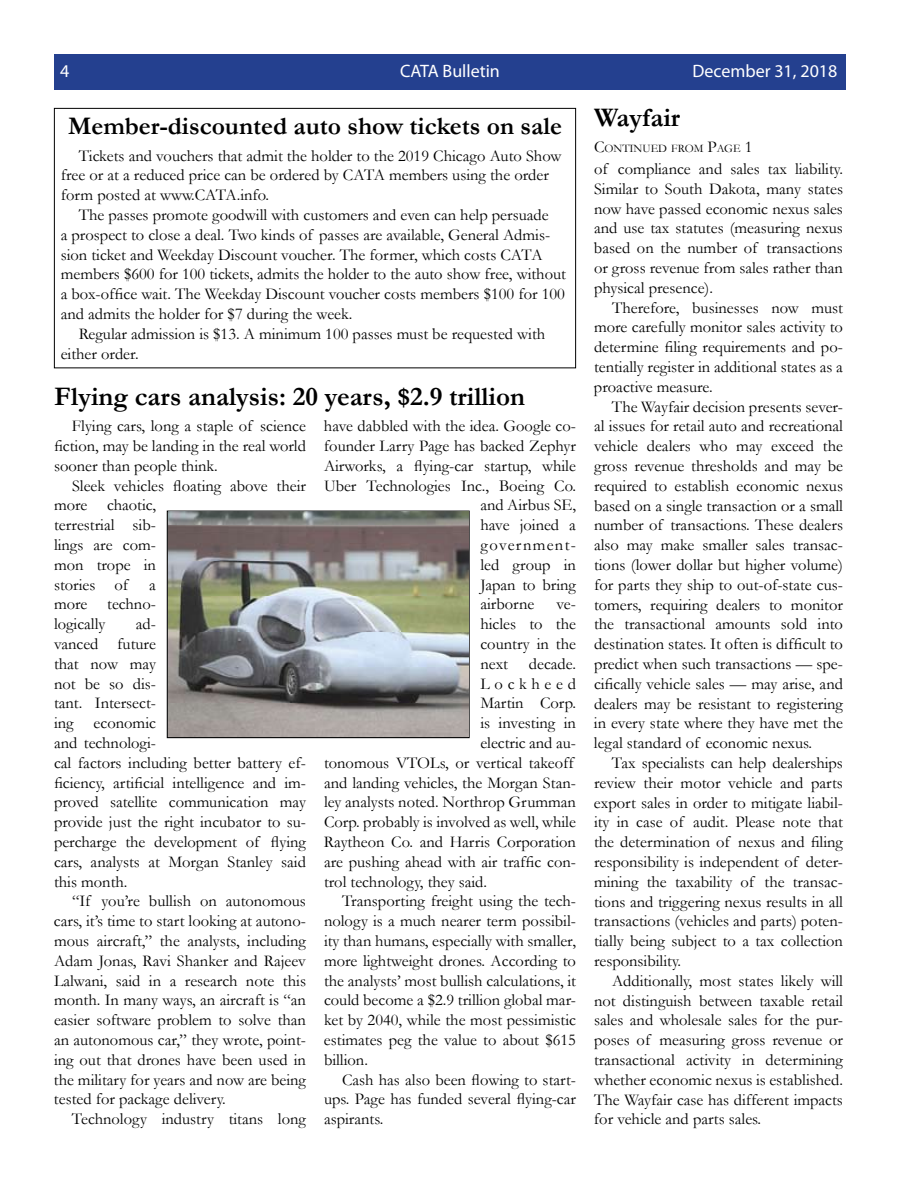
<style>
.page{position:relative;width:918px;height:1188px;background:#fff}
.page>*{position:absolute;margin:0;border:0;box-sizing:border-box;transform-origin:0 0}
.t1{font:700 27px "Garamond";color:#000}
.t2{font:700 25.5px "Garamond";color:#000}
.t3{font:18px "Myriad Pro";color:#fff}
.t4{font:16.5px/19.8px "Garamond";color:#000;text-align:justify}
.t5{font:16.5px "Garamond";letter-spacing:.08em;color:#000}
.t6{font:16.5px "Garamond";letter-spacing:.285em;color:#000}
.t7{font:11.55px "Garamond";color:#000}
.s1{font-size:16.5px}
</style>
<div class="page">
<div style="left:54px;top:108px;width:522px;height:260px;border:1px solid #000"></div>
<div style="left:54px;top:54px;width:792px;height:36px;background:#24408f"></div>
<img style="left:168px;top:512px;width:300px;height:225px">
<p class="t3" style="left:60px;top:59px;width:11px">4</p>
<p class="t3" style="left:400px;top:59px;width:101px">CATA Bulletin</p>
<p class="t3" style="left:692px;top:59px;width:146px">December 31, 2018</p>
<h2 class="t2" style="left:68px;top:108px;width:495px">Member-discounted auto show tickets on sale</h2>
<p class="t7" style="left:594px;top:140px;width:160px"><span class="s1">C</span>ontinued from <span class="s1">P</span>age <span class="s1">1</span></p>
<h1 class="t1" style="left:594px;top:99px;width:88px">Wayfair</h1>
<p class="t4" style="left:61px;top:145px;width:502px;text-align:left;text-indent:18px">Tickets and vouchers that admit the holder to the 2019 Chicago Auto Show free or at a reduced price can be ordered by CATA members using the order form posted at www.CATA.info.</p>
<p class="t4" style="left:61px;top:204px;width:507px;text-align:left;text-indent:18px">The passes promote goodwill with customers and even can help persuade<br>a prospect to close a deal. Two kinds of passes are available, General Admis&shy;sion ticket and Weekday Discount voucher. The former, which costs CATA members $600 for 100 tickets, admits the holder to the auto show free, without a box-office wait. The Weekday Discount voucher costs members $100 for 100 and admits the holder for $7 during the week.</p>
<p class="t4" style="left:61px;top:323px;width:486px;text-indent:18px">Regular admission is $13. A minimum 100 passes must be requested with either order.</p>
<h1 class="t1" style="left:54px;top:378px;width:473px">Flying cars analysis: 20 years, $2.9 trillion</h1>
<p class="t4" style="left:594px;top:158px;width:251px">of compliance and sales tax liability.<br>Similar to South Dakota, many states now have passed economic nexus sales and use tax statutes (measuring nexus based on the number of transactions or gross revenue from sales rather than physical presence).</p>
<p class="t4" style="left:594px;top:297px;width:251px;text-indent:18px">Therefore, businesses now must more carefully monitor sales activity to determine filing requirements and po&shy;tentially register in additional states as a proactive measure.</p>
<p class="t4" style="left:594px;top:396px;width:251px;text-indent:18px">The Wayfair decision presents sever&shy;al issues for retail auto and recreational vehicle dealers who may exceed the gross revenue thresholds and may be required to establish economic nexus based on a single transaction or a small number of transactions. These dealers also may make smaller sales transac&shy;tions (lower dollar but higher volume) for parts they ship to out-of-state cus&shy;tomers, requiring dealers to monitor the transactional amounts sold into destination states. It often is difficult to predict when such transactions — spe&shy;cifically vehicle sales — may arise, and dealers may be resistant to registering in every state where they have met the legal standard of economic nexus.</p>
<p class="t4" style="left:594px;top:752px;width:251px;text-indent:18px">Tax specialists can help dealerships review their motor vehicle and parts export sales in order to mitigate liabil&shy;ity in case of audit. Please note that the determination of nexus and filing responsibility is independent of deter&shy;mining the taxability of the transac&shy;tions and triggering nexus results in all transactions (vehicles and parts) poten&shy;tially being subject to a tax collection responsibility.</p>
<p class="t4" style="left:594px;top:970px;width:251px;text-indent:18px">Additionally, most states likely will not distinguish between taxable retail sales and wholesale sales for the pur&shy;poses of measuring gross revenue or transactional activity in determining whether economic nexus is established.<br>The Wayfair case has different impacts for vehicle and parts sales.</p>
<p class="t4" style="left:324px;top:416px;width:254px">have dabbled with the idea. Google co-</p>
<p class="t4" style="left:324px;top:435px;width:254px">founder Larry Page has backed Zephyr</p>
<p class="t4" style="left:324px;top:455px;width:253px">Airworks, a flying-car startup, while</p>
<p class="t4" style="left:324px;top:475px;width:254px">Uber Technologies Inc., Boeing Co.</p>
<p class="t4" style="left:480px;top:495px;width:97px">and Airbus SE,</p>
<p class="t4" style="left:480px;top:515px;width:97px">have joined a</p>
<p class="t5" style="left:480px;top:534px;width:97px">government-</p>
<p class="t4" style="left:480px;top:554px;width:97px">led group in</p>
<p class="t4" style="left:480px;top:574px;width:97px">Japan to bring</p>
<p class="t4" style="left:480px;top:594px;width:55px">airborne</p>
<p class="t4" style="left:54px;top:416px;width:254px;text-indent:18px">Flying cars, long a staple of science fiction, may be landing in the real world sooner than people think.</p>
<p class="t4" style="left:54px;top:475px;width:254px;text-align:left;text-indent:18px">Sleek vehicles floating above their more chaotic,<br>terrestrial sib-<br>lings are com-<br>mon trope in<br>stories of</p>
<p class="t4" style="left:54px;top:574px;width:104px;text-indent:95px">a more techno&shy;logically</p>
<p class="t4" style="left:480px;top:594px;width:97px;text-indent:76px">ve&shy;hicles to the country in the next</p>
<p class="t4" style="left:54px;top:614px;width:254px;text-align:left;text-indent:82px">ad-<br>vanced future<br>that now may<br>not be so dis-<br>tant. Intersect-<br>ing economic<br>and technologi-<br>cal factors including better battery ef&shy;ficiency, artificial intelligence and im&shy;proved satellite communication may provide just the right incubator to su&shy;percharge the development of flying cars, analysts at Morgan Stanley said this month.</p>
<p class="t4" style="left:54px;top:891px;width:254px;text-indent:18px">“If you’re bullish on autonomous cars, it’s time to start looking at autono&shy;mous aircraft,” the analysts, including Adam Jonas, Ravi Shanker and Rajeev Lalwani, said in a research note this month. In many ways, an aircraft is “an easier software problem to solve than an autonomous car,” they wrote, point&shy;ing out that drones have been used in the military for years and now are being tested for package delivery.</p>
<p class="t4" style="left:72px;top:1109px;width:236px">Technology industry titans long</p>
<p class="t4" style="left:529px;top:653px;width:49px">decade.</p>
<p class="t6" style="left:480px;top:672px;width:97px">Lockheed</p>
<p class="t4" style="left:480px;top:693px;width:97px">Martin Corp.</p>
<p class="t4" style="left:480px;top:713px;width:97px">is investing in</p>
<p class="t4" style="left:480px;top:732px;width:97px">electric and au-</p>
<p class="t4" style="left:324px;top:752px;width:251px">tonomous VTOLs, or vertical takeoff</p>
<p class="t4" style="left:324px;top:772px;width:254px">and landing vehicles, the Morgan Stan-</p>
<p class="t4" style="left:324px;top:792px;width:254px">ley analysts noted. Northrop Grumman</p>
<p class="t4" style="left:324px;top:812px;width:253px">Corp. probably is involved as well, while</p>
<p class="t4" style="left:324px;top:831px;width:253px">Raytheon Co. and Harris Corporation</p>
<p class="t4" style="left:324px;top:851px;width:254px">are pushing ahead with air traffic con-</p>
<p class="t4" style="left:324px;top:871px;width:165px">trol technology, they said.</p>
<p class="t4" style="left:342px;top:891px;width:236px">Transporting freight using the tech-</p>
<p class="t4" style="left:324px;top:911px;width:254px">nology is a much nearer term possibil-</p>
<p class="t4" style="left:324px;top:930px;width:254px">ity than humans, especially with smaller,</p>
<p class="t4" style="left:324px;top:950px;width:254px">more lightweight drones. According to</p>
<p class="t4" style="left:324px;top:970px;width:254px">the analysts’ most bullish calculations, it</p>
<p class="t4" style="left:324px;top:990px;width:253px">could become a $2.9 trillion global mar-</p>
<p class="t4" style="left:324px;top:1010px;width:254px">ket by 2040, while the most pessimistic</p>
<p class="t4" style="left:324px;top:1029px;width:254px">estimates peg the value to about $615</p>
<p class="t4" style="left:324px;top:1049px;width:45px">billion.</p>
<p class="t4" style="left:342px;top:1069px;width:236px">Cash has also been flowing to start-</p>
<p class="t4" style="left:324px;top:1089px;width:254px">ups. Page has funded several flying-car</p>
<p class="t4" style="left:324px;top:1109px;width:61px">aspirants.</p>
</div>
